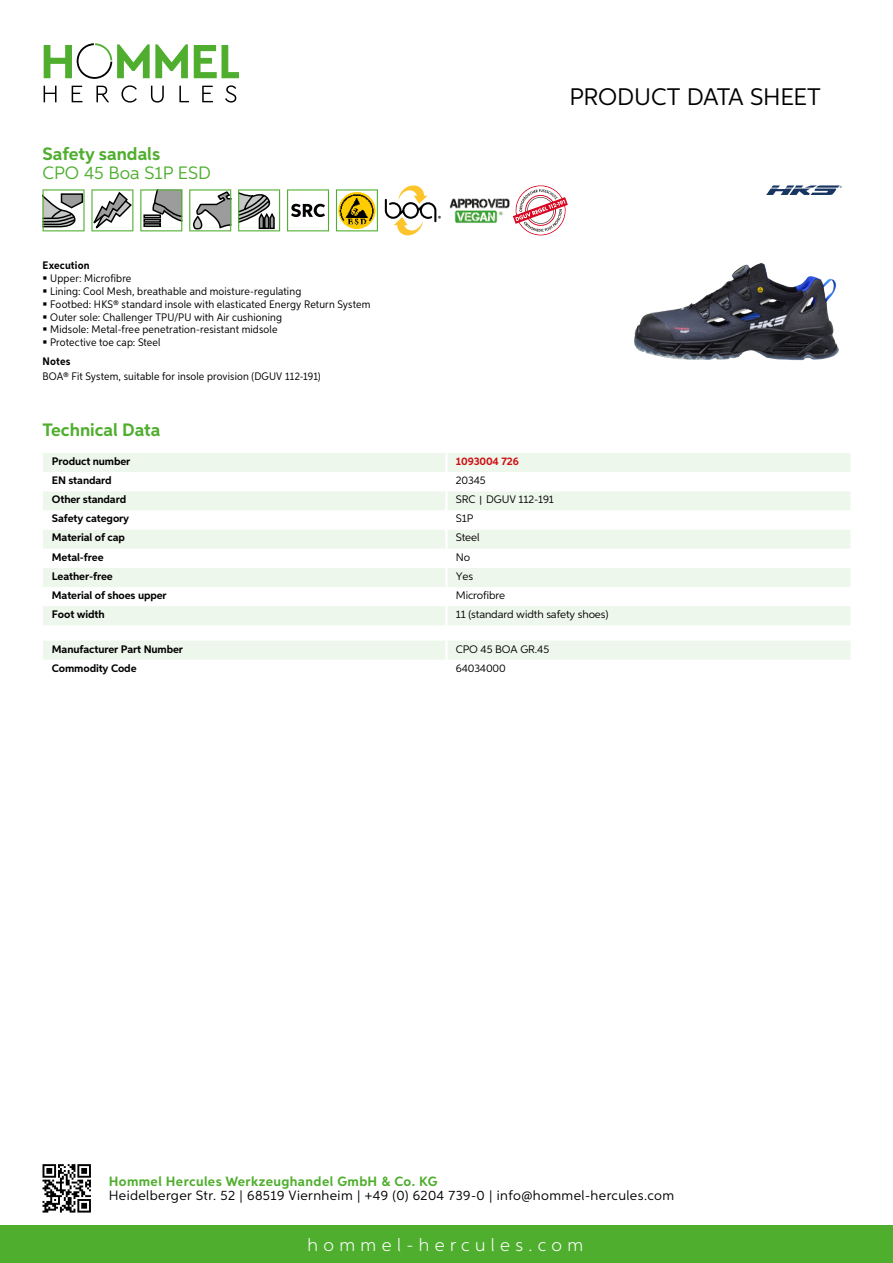
<style>
.page{position:relative;width:893px;height:1263px;background:#fff}
.page>*{position:absolute;margin:0;border:0;box-sizing:border-box;transform-origin:0 0}
.t1{font:24px "Aspira";letter-spacing:-.01em;color:#000}
.t2{font:700 18px "Aspira";color:#50ae2f}
.t3{font:300 18px "Aspira";letter-spacing:.3em;color:#fff}
.t4{font:18px "Aspira";color:#50ae2f}
.t5{font:13.5px "Aspira";letter-spacing:.03em;color:#000}
.t6{font:700 13.5px "Aspira";letter-spacing:.03em;color:#50ae2f}
.t7{font:10.95px/12.8px "Aspira Nar";letter-spacing:.015em;color:#000}
.t8{font:700 10.95px "Aspira";letter-spacing:-.01em;color:#000}
.t9{font:10.95px "Aspira";letter-spacing:-.01em;color:#000}
.t10{font:700 10.95px "Aspira Nar";letter-spacing:.015em;color:#000}
.t11{font:700 10.95px "Aspira";letter-spacing:-.01em;color:#cd1013}
.t12{font:3px "Arial";color:#183562}
.s1{font-family:"Wuerth Global";font-size:10.5px}
</style>
<div class="page">
<div style="left:0;top:1226px;width:893px;height:37px;background:#50ae2f"></div>
<svg style="left:43px;top:1164px;width:48px;height:48px"></svg>
<svg style="left:194px;top:45px;width:45px;height:33px"></svg>
<svg style="left:44px;top:43px;width:144px;height:36px"></svg>
<svg style="left:44px;top:86px;width:13px;height:16px"></svg>
<svg style="left:72px;top:86px;width:10px;height:16px"></svg>
<svg style="left:96px;top:86px;width:13px;height:16px"></svg>
<svg style="left:121px;top:85px;width:16px;height:18px"></svg>
<svg style="left:151px;top:86px;width:13px;height:17px"></svg>
<svg style="left:179px;top:86px;width:10px;height:16px"></svg>
<svg style="left:202px;top:86px;width:11px;height:16px"></svg>
<svg style="left:225px;top:85px;width:11px;height:18px"></svg>
<div style="left:43px;top:453px;width:807px;height:172px;background:#eef7eb"></div>
<svg style="left:43px;top:472px;width:807px;height:134px"></svg>
<hr style="left:445px;top:453px;width:3px;height:19px;background:#fff">
<hr style="left:445px;top:472px;width:3px;height:19px;background:#fff">
<hr style="left:445px;top:491px;width:3px;height:19px;background:#fff">
<hr style="left:445px;top:510px;width:3px;height:19px;background:#fff">
<hr style="left:445px;top:529px;width:3px;height:20px;background:#fff">
<hr style="left:445px;top:549px;width:3px;height:19px;background:#fff">
<hr style="left:445px;top:568px;width:3px;height:19px;background:#fff">
<hr style="left:445px;top:587px;width:3px;height:19px;background:#fff">
<hr style="left:445px;top:606px;width:3px;height:19px;background:#fff">
<div style="left:43px;top:641px;width:807px;height:19px;background:#eef7eb"></div>
<svg style="left:43px;top:189px;width:90px;height:42px"></svg>
<svg style="left:140px;top:189px;width:42px;height:42px"></svg>
<svg style="left:189px;top:189px;width:42px;height:42px"></svg>
<svg style="left:238px;top:189px;width:42px;height:42px"></svg>
<svg style="left:287px;top:189px;width:42px;height:42px"></svg>
<svg style="left:336px;top:189px;width:42px;height:42px"></svg>
<svg style="left:385px;top:185px;width:56px;height:50px"></svg>
<img style="left:449px;top:198px;width:61px;height:25px">
<svg style="left:513px;top:185px;width:55px;height:50px"></svg>
<img style="left:634px;top:264px;width:205px;height:96px">
<svg style="left:766px;top:185px;width:74px;height:10px"></svg>
<h2 class="t2" style="left:43px;top:142px;width:119px">Safety sandals</h2>
<h2 class="t4" style="left:43px;top:162px;width:167px">CPO 45 Boa S1P ESD</h2>
<h1 class="t1" style="left:569px;top:82px;width:253px">Product data sh eet</h1>
<p class="t12" style="left:840px;top:185px;width:4px">®</p>
<p class="t10" style="left:43px;top:259px;width:49px">Execution</p>
<p class="t7" style="left:50px;top:272px;width:322px">Upper: Microfibre<br>Lining: Cool Mesh, breathable and moisture-regulating<br>Footbed: HKS® standard insole with elasticated Energy Return System Outer sole: Challenger TPU/PU with Air cushioning<br>Midsole: Metal-free penetration-resistant midsole<br>Protective toe cap: Steel</p>
<p class="t10" style="left:43px;top:355px;width:29px">Notes</p>
<p class="t7" style="left:43px;top:370px;width:280px">BOA® Fit System, suitable for insole provision (DGUV 112-191)</p>
<h2 class="t2" style="left:43px;top:419px;width:120px">Technical Data</h2>
<p class="t8" style="left:52px;top:454px;width:80px">Product number</p>
<p class="t11" style="left:456px;top:454px;width:65px">1093004 726</p>
<p class="t8" style="left:52px;top:474px;width:61px">EN standard</p>
<p class="t9" style="left:456px;top:474px;width:31px">20345</p>
<p class="t8" style="left:52px;top:493px;width:76px">Other standard</p>
<p class="t9" style="left:456px;top:493px;width:100px">SRC <span class="s1">|</span> DGUV 112-191</p>
<p class="t8" style="left:52px;top:512px;width:79px">Safety category</p>
<p class="t9" style="left:456px;top:512px;width:19px">S1P</p>
<p class="t8" style="left:52px;top:531px;width:75px">Material of cap</p>
<p class="t9" style="left:456px;top:531px;width:25px">Steel</p>
<p class="t8" style="left:52px;top:550px;width:53px">Metal-free</p>
<p class="t9" style="left:456px;top:550px;width:16px">No</p>
<p class="t8" style="left:52px;top:569px;width:62px">Leather-free</p>
<p class="t9" style="left:456px;top:569px;width:19px">Yes</p>
<p class="t8" style="left:52px;top:588px;width:116px">Material of shoes upper</p>
<p class="t9" style="left:456px;top:588px;width:51px">Microfibre</p>
<p class="t8" style="left:52px;top:607px;width:54px">Foot width</p>
<p class="t9" style="left:456px;top:608px;width:154px">11 (standard width safety shoes)</p>
<p class="t8" style="left:52px;top:642px;width:133px">Manufacturer Part Number</p>
<p class="t9" style="left:456px;top:642px;width:95px">CPO 45 BOA GR.45</p>
<p class="t8" style="left:52px;top:661px;width:86px">Commodity Code</p>
<p class="t9" style="left:456px;top:661px;width:52px">64034000</p>
<p class="t6" style="left:109px;top:1172px;width:330px">Hommel Hercules Werkzeughandel GmbH &amp; Co. KG</p>
<p class="t5" style="left:109px;top:1187px;width:567px">Heidelberger Str. 52 | 68519 Viernheim | +49 (0) 6204 739-0 | info@hommel-hercules.com</p>
<h2 class="t3" style="left:307px;top:1234px;width:277px">hommel-hercules.com</h2>
</div>
